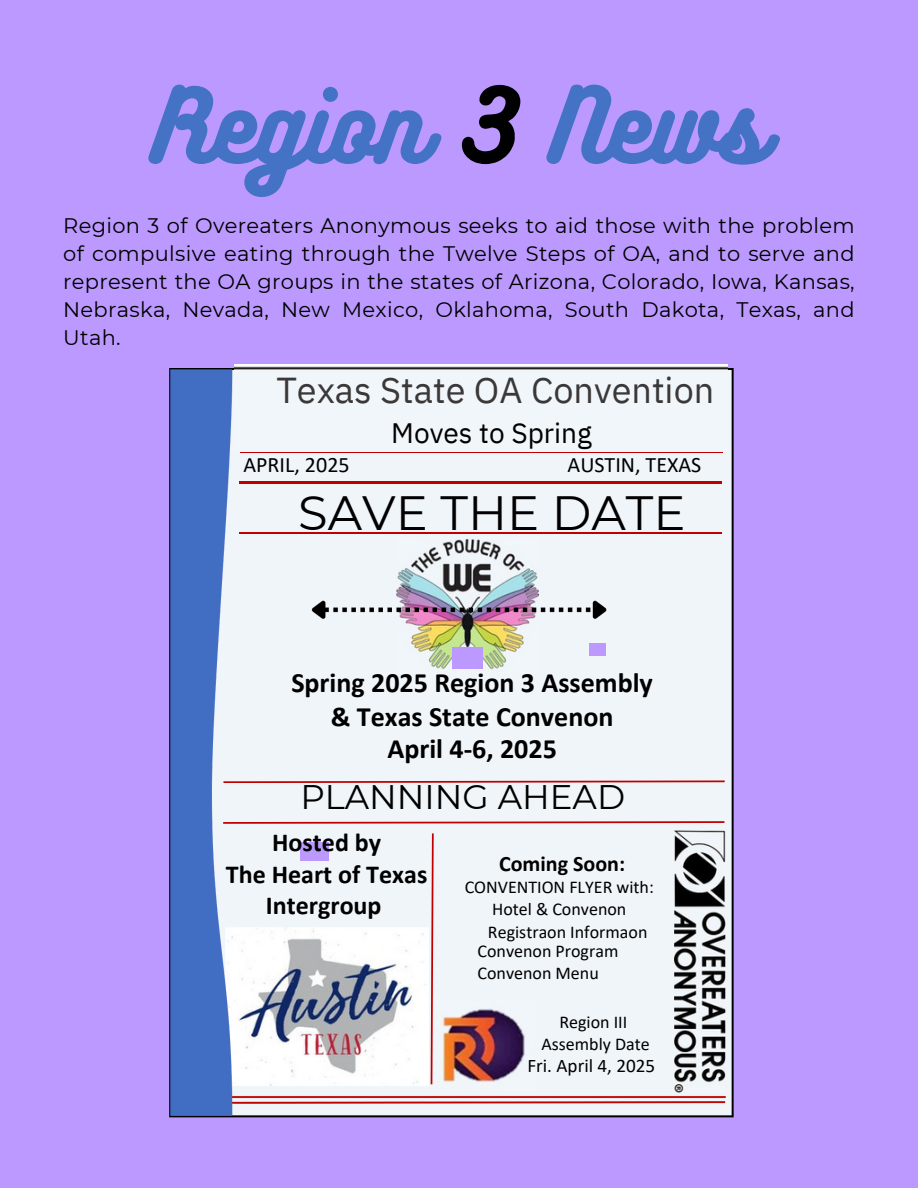
<style>
.page{position:relative;width:918px;height:1188px;background:#b9f}
.page>*{position:absolute;margin:0;border:0;box-sizing:border-box;transform-origin:0 0}
.t1{font:91.5px "Bukhari Script";color:#4472c4}
.t2{font:48px "Montserrat";color:#000}
.t3{font:36px "IBM Plex Sans";color:#3b3838}
.t4{font:34.05px "Montserrat";color:#000}
.t5{font:700 28.05px/33.2px "Calibri";color:#000;text-align:center}
.t6{font:28.05px "IBM Plex Sans";color:#000}
.t7{font:700 25.95px/31.5px "Calibri";color:#000;text-align:center}
.t8{font:22.05px "Calibri";color:#000}
.t9{font:700 22.05px "Calibri";color:#000}
.t10{font:21px/28.2px "Montserrat";letter-spacing:.015em;color:#000;text-align:justify}
.t11{font:19.2px "Calibri";color:#000}
.t12{font:18px/22.5px "Calibri";color:#000;text-align:center}
.s1{color:#000}
</style>
<div class="page">
<img style="left:169px;top:364px;width:565px;height:754px">
<p class="t1" style="left:152px;top:66px;width:615px">Region <span class="s1">3</span> News</p>
<p class="t10" style="left:63px;top:211px;width:793px">Region 3 of Overeaters Anonymous seeks to aid those with the problem of compulsive eating through the Twelve Steps of OA, and to serve and represent the OA groups in the states of Arizona, Colorado, Iowa, Kansas, Nebraska, Nevada, New Mexico, Oklahoma, South Dakota, Texas, and Utah.</p>
<h5 class="t3" style="left:276px;top:366px;width:439px">Texas State OA Convention</h5>
<h5 class="t6" style="left:391px;top:415px;width:202px">Moves to Spring</h5>
<h1 class="t8" style="left:243px;top:456px;width:108px">APRIL, 2025</h1>
<p class="t8" style="left:568px;top:456px;width:135px">AUSTIN, TEXAS</p>
<h4 class="t2" style="left:298px;top:483px;width:389px">SAVE THE DATE</h4>
<h6 class="t5" style="left:291px;top:669px;width:363px">Spring 2025 Region 3 Assembly &amp; Texas State Convenon<br>April 4-6, 2025</h6>
<h3 class="t4" style="left:300px;top:776px;width:326px">PLANNING AHEAD</h3>
<p class="t7" style="left:226px;top:829px;width:203px">Hosted by<br>The Heart of Texas<br>Intergroup</p>
<p class="t9" style="left:499px;top:855px;width:128px">Coming Soon:</p>
<p class="t12" style="left:465px;top:877px;width:191px">CONVENTION FLYER with:<br>Hotel &amp; Convenon</p>
<h6 class="t12" style="left:488px;top:922px;width:161px">Registraon Informaon</h6>
<h2 class="t12" style="left:477px;top:941px;width:142px">Convenon Program</h2>
<p class="t12" style="left:477px;top:964px;width:123px">Convenon Menu</p>
<p class="t12" style="left:559px;top:1013px;width:69px">Region III</p>
<h5 class="t12" style="left:541px;top:1035px;width:110px">Assembly Date</h5>
<p class="t11" style="left:527px;top:1057px;width:129px">Fri. April 4, 2025</p>
</div>
